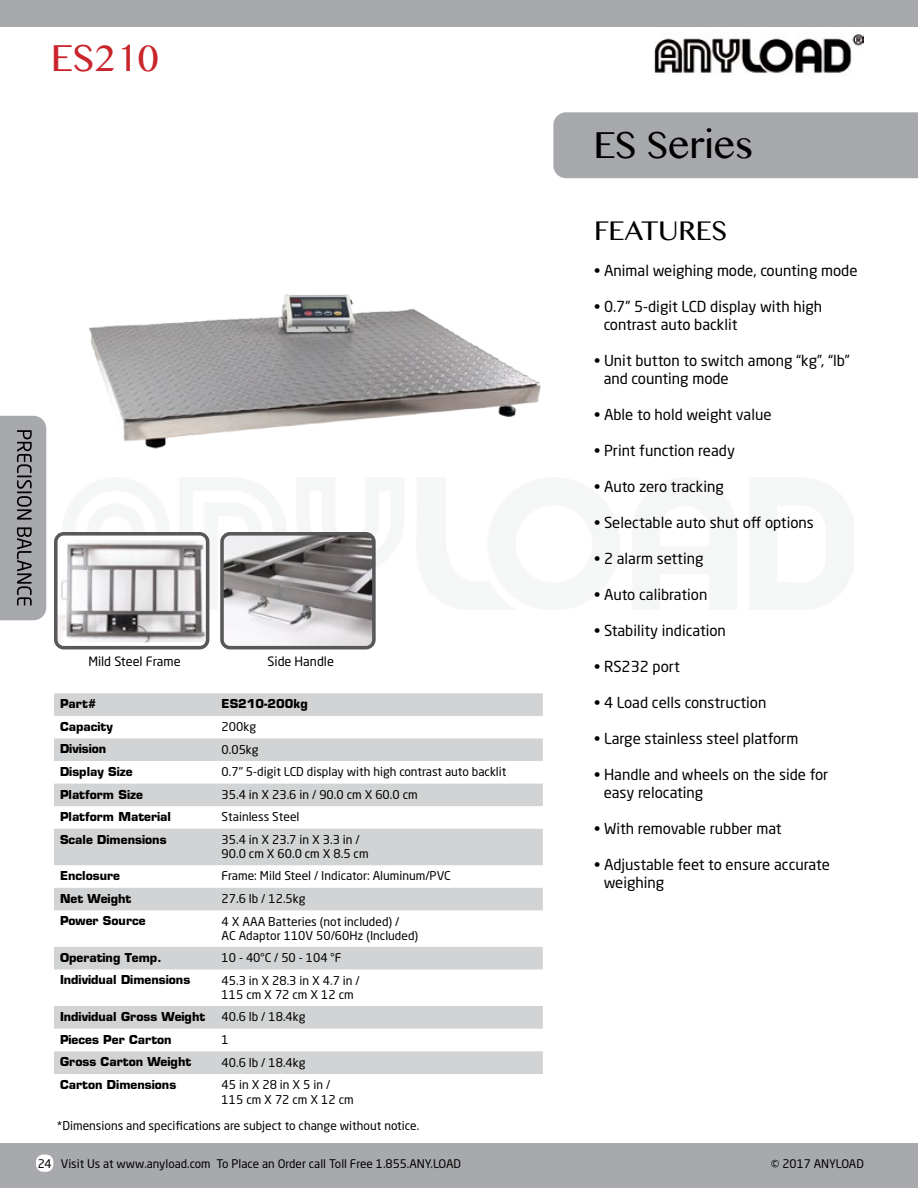
<style>
.page{position:relative;width:918px;height:1188px;background:#fff}
.page>*{position:absolute;margin:0;border:0;box-sizing:border-box;transform-origin:0 0}
.t1{font:37.5px "Malayalam MN";color:#000}
.t2{font:37.5px "Malayalam MN";color:#c9242b}
.t3{font:27px "Malayalam MN";color:#000}
.t4{font:15px/18px "Neo Sans Std";color:#000}
.t5{font:12.75px "Neo Sans Std";color:#000}
.t6{font:12px/14.4px "Neo Sans Std";color:#000}
.t7{font:700 12px "Eurostile";color:#000}
.t8{font:11.7px "Neo Sans Std";color:#000}
</style>
<div class="page">
<div style="left:0;top:0;width:918px;height:27px;background:#a7a9ac"></div>
<div style="left:0;top:1144px;width:918px;height:44px;background:#a7a9ac"></div>
<img style="left:654px;top:34px;width:210px;height:42px">
<div style="left:36px;top:1155px;width:17px;height:17px;background:#fff;border-radius:7px"></div>
<svg style="left:0;top:416px;width:46px;height:204px"></svg>
<svg style="left:54px;top:693px;width:489px;height:381px"></svg>
<img style="left:89px;top:294px;width:452px;height:155px">
<svg style="left:220px;top:532px;width:156px;height:117px"></svg>
<svg style="left:54px;top:532px;width:155px;height:117px"></svg>
<div style="left:553px;top:112px;width:365px;height:66px;background:#a7a9ac"></div>
<h1 class="t2" style="left:51px;top:33px;width:109px">ES210</h1>
<p class="t5" style="left:88px;top:653px;width:94px">Mild Steel Frame</p>
<p class="t5" style="left:268px;top:653px;width:68px">Side Handle</p>
<p class="t7" style="left:60px;top:697px;width:38px">Part#</p>
<p class="t7" style="left:222px;top:697px;width:88px">ES210-200kg</p>
<p class="t7" style="left:60px;top:719px;width:54px">Capacity</p>
<p class="t6" style="left:222px;top:719px;width:36px">200kg</p>
<p class="t7" style="left:60px;top:742px;width:48px">Division</p>
<p class="t6" style="left:222px;top:742px;width:39px">0.05kg</p>
<p class="t7" style="left:60px;top:764px;width:74px">Display Size</p>
<p class="t6" style="left:222px;top:764px;width:286px">0.7" 5-digit LCD display with high contrast auto backlit</p>
<p class="t7" style="left:60px;top:787px;width:84px">Platform Size</p>
<p class="t6" style="left:222px;top:787px;width:198px">35.4 in X 23.6 in / 90.0 cm X 60.0 cm</p>
<p class="t7" style="left:60px;top:809px;width:112px">Platform Material</p>
<p class="t6" style="left:222px;top:810px;width:79px">Stainless Steel</p>
<p class="t7" style="left:60px;top:832px;width:108px">Scale Dimensions</p>
<p class="t6" style="left:222px;top:832px;width:149px">35.4 in X 23.7 in X 3.3 in /<br>90.0 cm X 60.0 cm X 8.5 cm</p>
<p class="t7" style="left:60px;top:868px;width:62px">Enclosure</p>
<p class="t6" style="left:222px;top:869px;width:231px">Frame: Mild Steel / Indicator: Aluminum/PVC</p>
<p class="t7" style="left:60px;top:891px;width:73px">Net Weight</p>
<p class="t6" style="left:222px;top:891px;width:85px">27.6 lb / 12.5kg</p>
<p class="t7" style="left:60px;top:914px;width:87px">Power Source</p>
<p class="t6" style="left:222px;top:914px;width:198px">4 X AAA Batteries (not included) /<br>AC Adaptor 110V 50/60Hz (Included)</p>
<p class="t7" style="left:60px;top:950px;width:103px">Operating Temp.</p>
<p class="t6" style="left:222px;top:950px;width:121px">10 - 40°C / 50 - 104 °F</p>
<p class="t7" style="left:60px;top:973px;width:132px">Individual Dimensions</p>
<p class="t6" style="left:222px;top:973px;width:140px">45.3 in X 28.3 in X 4.7 in /<br>115 cm X 72 cm X 12 cm</p>
<p class="t7" style="left:60px;top:1009px;width:147px">Individual Gross Weight</p>
<p class="t6" style="left:222px;top:1009px;width:85px">40.6 lb / 18.4kg</p>
<p class="t7" style="left:60px;top:1032px;width:113px">Pieces Per Carton</p>
<p class="t6" style="left:222px;top:1032px;width:9px">1</p>
<p class="t7" style="left:60px;top:1055px;width:133px">Gross Carton Weight</p>
<p class="t6" style="left:222px;top:1055px;width:85px">40.6 lb / 18.4kg</p>
<p class="t7" style="left:60px;top:1077px;width:118px">Carton Dimensions</p>
<p class="t6" style="left:222px;top:1077px;width:134px">45 in X 28 in X 5 in /<br>115 cm X 72 cm X 12 cm</p>
<p class="t6" style="left:57px;top:1118px;width:364px">*Dimensions and specifications are subject to change without notice.</p>
<h1 class="t1" style="left:593px;top:120px;width:161px">ES Series</h1>
<h2 class="t3" style="left:594px;top:213px;width:134px">FEATURES</h2>
<p class="t4" style="left:594px;top:261px;width:265px">• Animal weighing mode, counting mode</p>
<p class="t4" style="left:604px;top:297px;width:220px;text-indent:-10px">• 0.7” 5-digit LCD display with high contrast auto backlit</p>
<p class="t4" style="left:604px;top:351px;width:248px;text-indent:-10px">• Unit button to switch among “kg”, “lb” and counting mode</p>
<p class="t4" style="left:594px;top:405px;width:179px">• Able to hold weight value</p>
<p class="t4" style="left:594px;top:441px;width:142px">• Print function ready</p>
<p class="t4" style="left:594px;top:477px;width:131px">• Auto zero tracking</p>
<p class="t4" style="left:594px;top:513px;width:221px">• Selectable auto shut off options</p>
<p class="t4" style="left:594px;top:549px;width:111px">• 2 alarm setting</p>
<p class="t4" style="left:594px;top:585px;width:115px">• Auto calibration</p>
<p class="t4" style="left:594px;top:621px;width:133px">• Stability indication</p>
<p class="t4" style="left:594px;top:657px;width:87px">• RS232 port</p>
<p class="t4" style="left:594px;top:693px;width:174px">• 4 Load cells construction</p>
<p class="t4" style="left:594px;top:729px;width:206px">• Large stainless steel platform</p>
<p class="t4" style="left:604px;top:765px;width:226px;text-indent:-10px">• Handle and wheels on the side for easy relocating</p>
<p class="t4" style="left:594px;top:819px;width:189px">• With removable rubber mat</p>
<p class="t4" style="left:604px;top:855px;width:228px;text-indent:-10px">• Adjustable feet to ensure accurate weighing</p>
<p class="t8" style="left:38px;top:1156px;width:425px">24 Visit Us at www.anyload.com To Place an Order call Toll Free 1.855.ANY.LOAD</p>
<p class="t8" style="left:771px;top:1156px;width:95px">© 2017 ANYLOAD</p>
</div>
